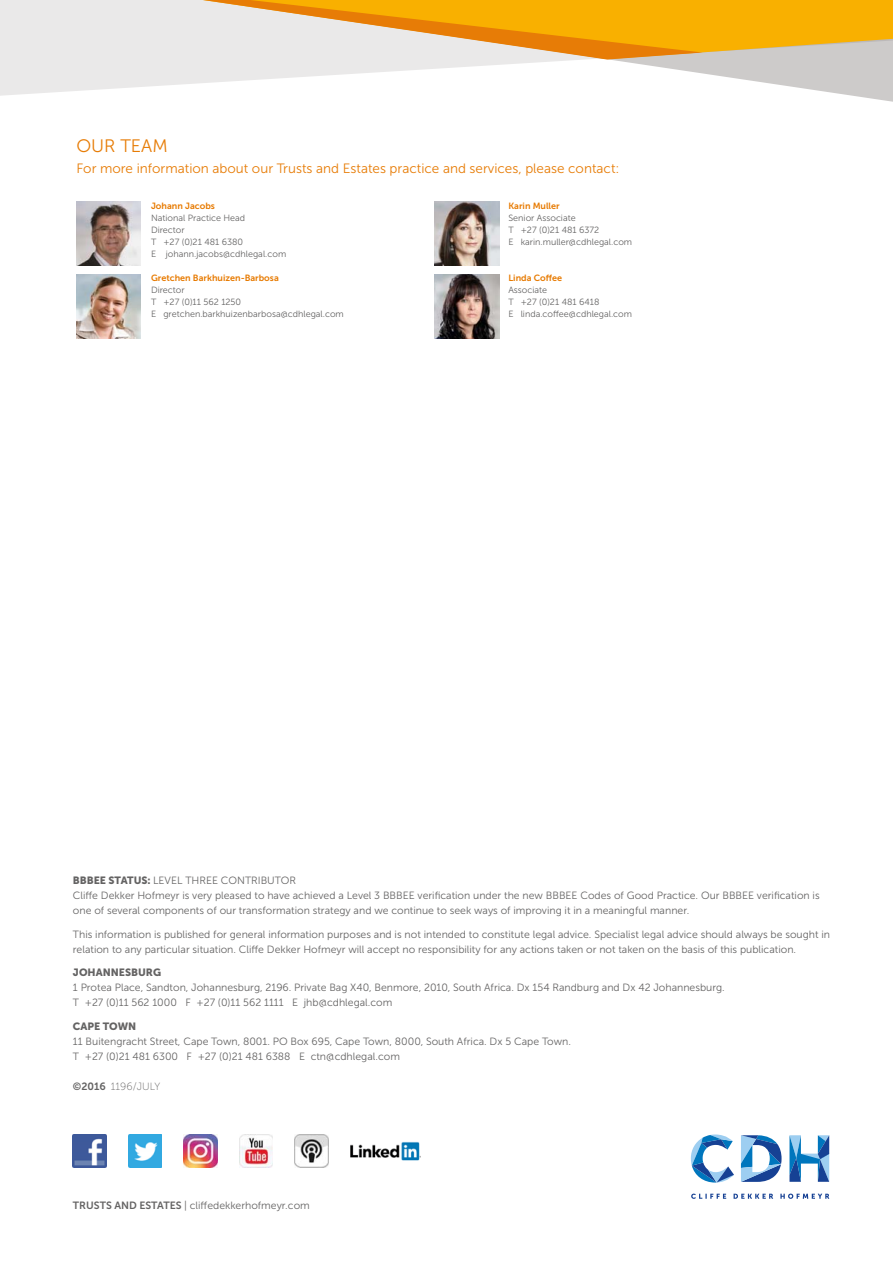
<style>
.page{position:relative;width:893px;height:1263px;background:#fff}
.page>*{position:absolute;margin:0;border:0;box-sizing:border-box;transform-origin:0 0}
.t1{font:18px "Museo Sans 300";color:#e77c06}
.t2{font:13.5px "Museo Sans 300";color:#e77c06}
.t3{font:10.5px/15px "Museo Sans 300";color:#646363}
.t4{font:10.5px "Museo Sans 900";color:#646363}
.t5{font:10.5px "Museo Sans 100";color:#646363}
.t6{font:9px/12px "Museo Sans 300";color:#646363}
.t7{font:9px "Museo Sans 700";color:#e77a00}
.s1{font-family:"Museo Sans 900"}
.s2{font-family:"Museo Sans 700"}
</style>
<div class="page">
<img style="left:435px;top:202px;width:64px;height:63px">
<img style="left:76px;top:202px;width:65px;height:63px">
<img style="left:435px;top:275px;width:64px;height:63px">
<img style="left:76px;top:275px;width:65px;height:63px">
<svg style="left:0;top:0;width:892px;height:97px"></svg>
<svg style="left:25px;top:0;width:867px;height:59px;background:#eeb631"></svg>
<svg style="left:29px;top:0;width:673px;height:60px;background:#edc985"></svg>
<svg style="left:691px;top:1194px;width:138px;height:5px"></svg>
<svg style="left:789px;top:1135px;width:40px;height:47px"></svg>
<svg style="left:691px;top:1135px;width:43px;height:48px"></svg>
<svg style="left:741px;top:1135px;width:40px;height:47px"></svg>
<img style="left:295px;top:1135px;width:33px;height:33px">
<img style="left:239px;top:1135px;width:34px;height:33px">
<img style="left:184px;top:1135px;width:33px;height:33px">
<img style="left:128px;top:1135px;width:34px;height:33px">
<img style="left:73px;top:1135px;width:33px;height:33px">
<img style="left:350px;top:1142px;width:71px;height:19px">
<h1 class="t1" style="left:76px;top:139px;width:93px">OUR TEAM</h1>
<p class="t2" style="left:76px;top:163px;width:544px">For more information about our Trusts and Estates practice and services, please contact:</p>
<p class="t7" style="left:151px;top:202px;width:65px">Johann Jacobs</p>
<p class="t6" style="left:151px;top:212px;width:137px">National Practice Head<br>Director<br>T +27 (0)21 481 6380<br>E johann.jacobs@cdhlegal.com</p>
<p class="t7" style="left:151px;top:274px;width:129px">Gretchen Barkhuizen-Barbosa</p>
<p class="t6" style="left:151px;top:284px;width:194px">Director<br>T +27 (0)11 562 1250<br>E gretchen.barkhuizenbarbosa@cdhlegal.com</p>
<p class="t7" style="left:508px;top:202px;width:53px">Karin Muller</p>
<p class="t6" style="left:508px;top:212px;width:125px">Senior Associate<br>T +27 (0)21 481 6372<br>E karin.muller@cdhlegal.com</p>
<p class="t7" style="left:508px;top:274px;width:55px">Linda Coffee</p>
<p class="t6" style="left:508px;top:284px;width:125px">Associate<br>T +27 (0)21 481 6418<br>E linda.coffee@cdhlegal.com</p>
<p class="t3" style="left:73px;top:874px;width:748px"><span class="s1">BBBEE STATUS:</span> LEVEL THREE CONTRIBUTOR<br>Cliffe Dekker Hofmeyr is very pleased to have achieved a Level 3 BBBEE verification under the new BBBEE Codes of Good Practice. Our BBBEE verification is one of several components of our transformation strategy and we continue to seek ways of improving it in a meaningful manner.</p>
<p class="t3" style="left:73px;top:928px;width:758px">This information is published for general information purposes and is not intended to constitute legal advice. Specialist legal advice should always be sought in relation to any particular situation. Cliffe Dekker Hofmeyr will accept no responsibility for any actions taken or not taken on the basis of this publication.</p>
<p class="t4" style="left:73px;top:969px;width:90px">JOHANNESBURG</p>
<p class="t3" style="left:73px;top:981px;width:653px">1 Protea Place, Sandton, Johannesburg, 2196. Private Bag X40, Benmore, 2010, South Africa. Dx 154 Randburg and Dx 42 Johannesburg.<br>T +27 (0)11 562 1000 F +27 (0)11 562 1111 E jhb@cdhlegal.com</p>
<p class="t4" style="left:73px;top:1022px;width:65px">CAPE TOWN</p>
<p class="t3" style="left:73px;top:1035px;width:499px">11 Buitengracht Street, Cape Town, 8001. PO Box 695, Cape Town, 8000, South Africa. Dx 5 Cape Town.<br>T +27 (0)21 481 6300 F +27 (0)21 481 6388 E ctn@cdhlegal.com</p>
<p class="t5" style="left:73px;top:1082px;width:89px"><span class="s2">©2016</span> 1196/JULY</p>
<p class="t3" style="left:73px;top:1199px;width:238px"><span class="s2">TRUSTS AND ESTATES</span> | cliffedekkerhofmeyr.com</p>
</div>
